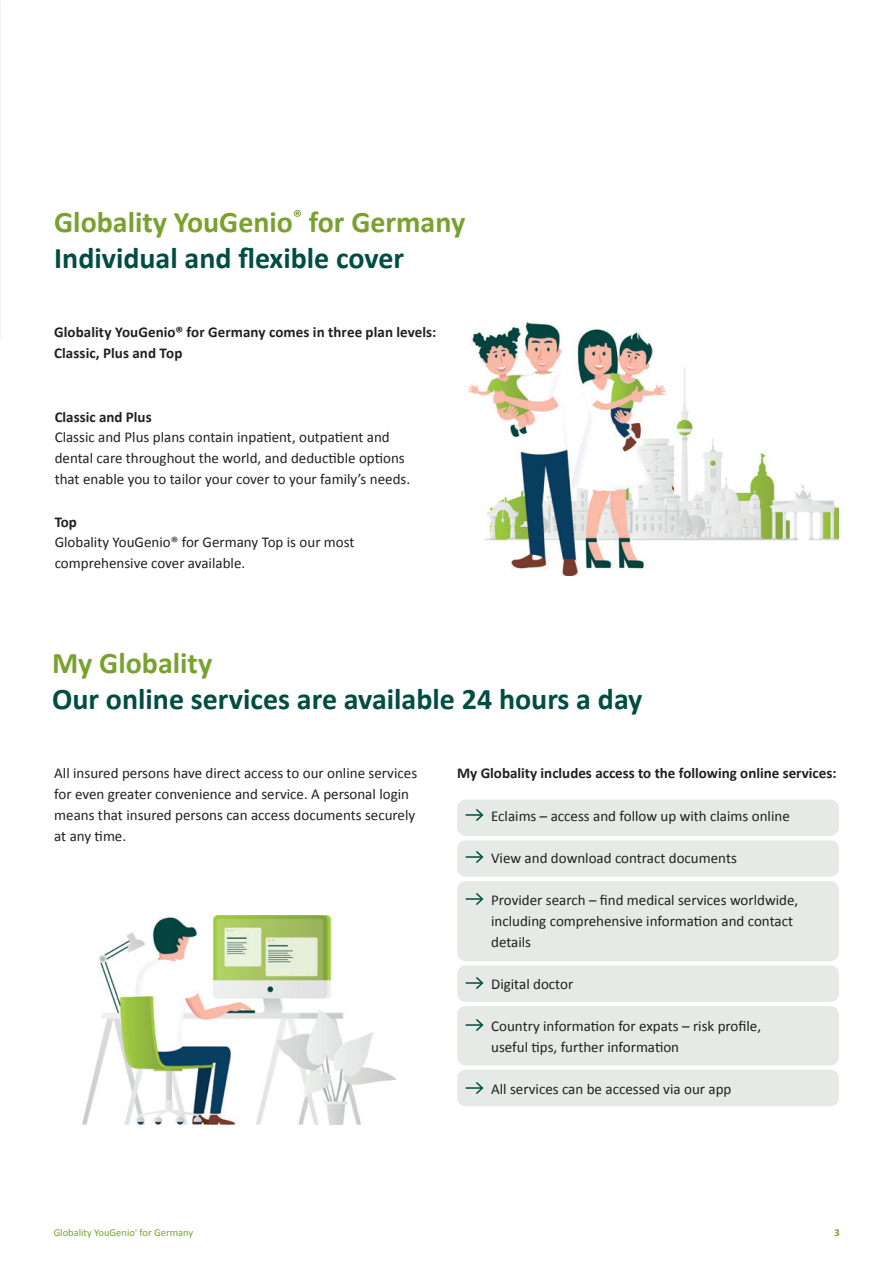
<style>
.page{position:relative;width:893px;height:1263px;background:#fff}
.page>*{position:absolute;margin:0;border:0;box-sizing:border-box;transform-origin:0 0}
.t1{font:700 30px/36px "Calibri";color:#78a22d}
.t2{font:700 30px "Calibri";color:#004d42}
.t3{font:15px/21px "Calibri";color:#231f20}
.t4{font:700 15px/21px "Calibri";color:#231f20}
.t5{font:10.5px "Calibri";color:#78a22d}
.t6{font:700 10.5px "Calibri";color:#78a22d}
.s1{color:#004d42}
</style>
<div class="page">
<div style="left:457px;top:799px;width:382px;height:37px;background:#e5eae7;border-radius:9px"></div>
<div style="left:457px;top:1070px;width:382px;height:36px;background:#e5eae7;border-radius:9px"></div>
<div style="left:457px;top:965px;width:382px;height:37px;background:#e5eae7;border-radius:9px"></div>
<div style="left:457px;top:840px;width:382px;height:37px;background:#e5eae7;border-radius:9px"></div>
<div style="left:457px;top:881px;width:382px;height:80px;background:#e5eae7;border-radius:9px"></div>
<div style="left:457px;top:1006px;width:382px;height:59px;background:#e5eae7;border-radius:9px"></div>
<svg style="left:466px;top:809px;width:18px;height:12px"></svg>
<svg style="left:466px;top:851px;width:18px;height:12px"></svg>
<svg style="left:466px;top:893px;width:18px;height:12px"></svg>
<svg style="left:466px;top:977px;width:18px;height:12px"></svg>
<svg style="left:466px;top:1019px;width:18px;height:12px"></svg>
<svg style="left:466px;top:1082px;width:18px;height:12px"></svg>
<img style="left:468px;top:323px;width:371px;height:253px">
<img style="left:82px;top:915px;width:314px;height:209px">
<h1 class="t1" style="left:54px;top:204px;width:412px">Globality YouGenio<sup>®</sup> for Germany<br><span class="s1">Individual and flexible cover</span></h1>
<p class="t4" style="left:54px;top:321px;width:384px">Globality YouGenio® for Germany comes in three plan levels:<br>Classic, Plus and Top</p>
<p class="t4" style="left:55px;top:407px;width:98px">Classic and Plus</p>
<p class="t3" style="left:55px;top:426px;width:357px">Classic and Plus plans contain inpatient, outpatient and dental care throughout the world, and deductible options that enable you to tailor your cover to your family’s needs.</p>
<p class="t4" style="left:55px;top:512px;width:24px">Top</p>
<p class="t3" style="left:55px;top:531px;width:301px">Globality YouGenio® for Germany Top is our most comprehensive cover available.</p>
<h1 class="t1" style="left:52px;top:645px;width:162px">My Globality</h1>
<h1 class="t2" style="left:52px;top:680px;width:592px">Our online services are available 24 hours a day</h1>
<p class="t3" style="left:54px;top:762px;width:364px">All insured persons have direct access to our online services for even greater convenience and service. A personal login means that insured persons can access documents securely at any time.</p>
<p class="t4" style="left:457px;top:762px;width:381px">My Globality includes access to the following online services:</p>
<p class="t3" style="left:491px;top:806px;width:300px">Eclaims – access and follow up with claims online</p>
<p class="t3" style="left:491px;top:848px;width:247px">View and download contract documents</p>
<p class="t3" style="left:491px;top:890px;width:309px">Provider search – find medical services worldwide, including comprehensive information and contact details</p>
<p class="t3" style="left:491px;top:974px;width:84px">Digital doctor</p>
<p class="t3" style="left:491px;top:1016px;width:271px">Country information for expats – risk profile, useful tips, further information</p>
<p class="t3" style="left:491px;top:1079px;width:242px">All services can be accessed via our app</p>
<p class="t5" style="left:54px;top:1226px;width:141px">Globality YouGenio<sup>®</sup> for Germany</p>
<p class="t6" style="left:835px;top:1225px;width:7px">3</p>
</div>
